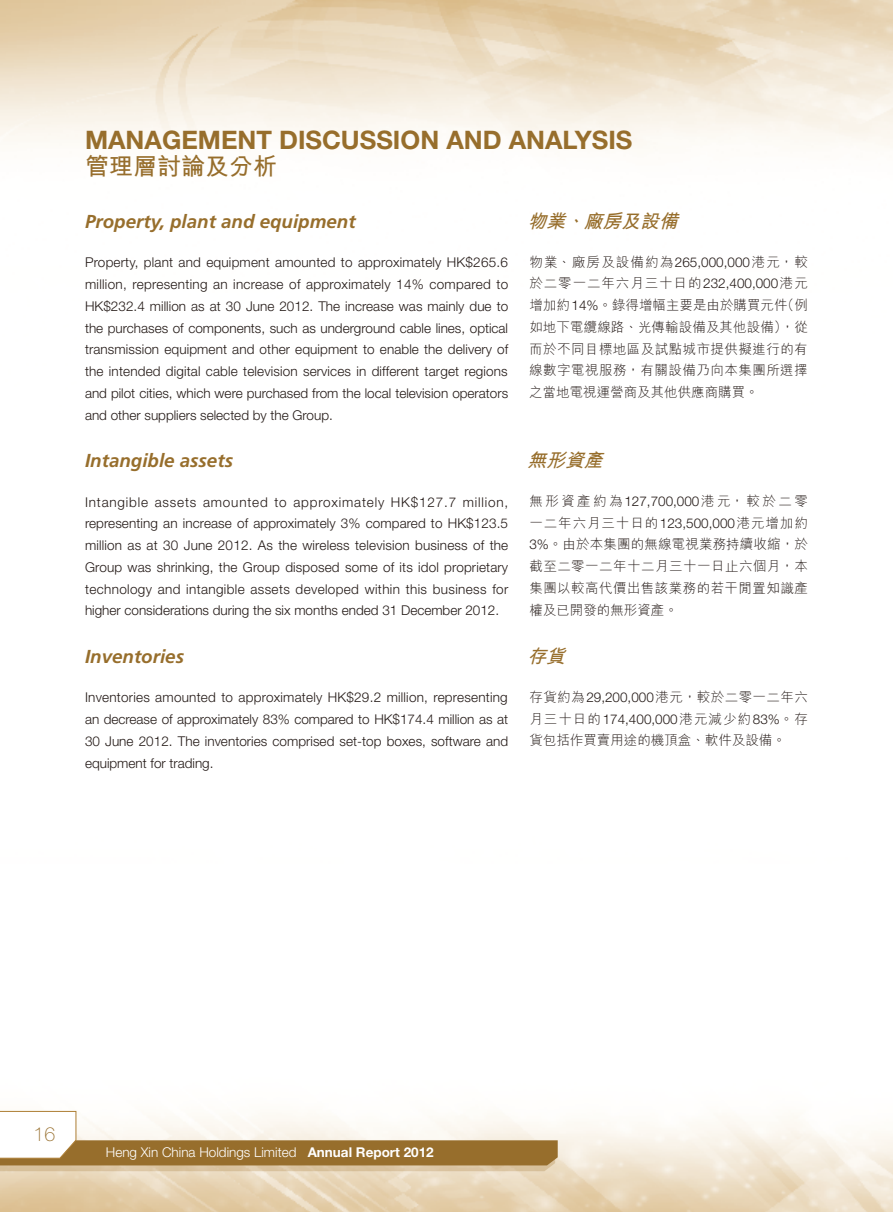
<style>
.page{position:relative;width:893px;height:1212px;background:#fff}
.page>*{position:absolute;margin:0;border:0;box-sizing:border-box;transform-origin:0 0}
.t1{font:700 25.5px "Helvetica Neue LT Std";color:#976e2c}
.t2{font:700 24px "M Hei HK";color:#976e2c}
.t3{font:100 19.5px "Helvetica Neue LT Std";color:#976e2c}
.t4{font:italic 700 18.75px "Frutiger LT Std";color:#976e2c}
.t5{font:italic 700 18.75px "M Hei HK";color:#976e2c}
.t6{font:300 13.5px/21.8px "Helvetica Neue LT Std";color:#231916;text-align:justify}
.t7{font:300 13.5px/21.8px "M Hei HK";letter-spacing:.035em;color:#231916;text-align:justify}
.t8{font:300 13.5px "Helvetica Neue LT Std";color:#fff}
.t9{font:300 13.5px "M Hei HK";color:#231916}
.s1{font-family:"Helvetica Neue LT Std"}
.s2{font-family:"M Hei HK"}
.s3{font-weight:700}
</style>
<div class="page">
<img style="left:0;top:1110px;width:893px;height:102px">
<svg style="left:0;top:1111px;width:558px;height:60px"></svg>
<h1 class="t1" style="left:85px;top:124px;width:549px">MANAGEMENT DISCUSSION AND ANALYSIS</h1>
<h2 class="t2" style="left:85px;top:148px;width:193px">管理層討論及分析</h2>
<h3 class="t4" style="left:85px;top:211px;width:272px">Property, plant and equipment</h3>
<p class="t6" style="left:85px;top:251px;width:425px">Property, plant and equipment amounted to approximately HK$265.6 million, representing an increase of approximately 14% compared to HK$232.4 million as at 30 June 2012. The increase was mainly due to the purchases of components, such as underground cable lines, optical transmission equipment and other equipment to enable the delivery of the intended digital cable television services in different target regions and pilot cities, which were purchased from the local television operators and other suppliers selected by the Group.</p>
<h3 class="t4" style="left:85px;top:450px;width:149px">Intangible assets</h3>
<p class="t6" style="left:85px;top:491px;width:425px">Intangible assets amounted to approximately HK$127.7 million, representing an increase of approximately 3% compared to HK$123.5 million as at 30 June 2012. As the wireless television business of the Group was shrinking, the Group disposed some of its idol proprietary technology and intangible assets developed within this business for higher considerations during the six months ended 31 December 2012.</p>
<h3 class="t4" style="left:85px;top:646px;width:100px">Inventories</h3>
<p class="t6" style="left:85px;top:686px;width:425px">Inventories amounted to approximately HK$29.2 million, representing an decrease of approximately 83% compared to HK$174.4 million as at 30 June 2012. The inventories comprised set-top boxes, software and equipment for trading.</p>
<h3 class="t5" style="left:527px;top:207px;width:158px">物業、廠房及設備</h3>
<p class="t7" style="left:529px;top:251px;width:280px">物業、廠房及設備約為<span class="s1">265,000,000</span>港元，較於二零一二年六月三十日的<span class="s1">232,400,000</span>港元增加約<span class="s1">14%</span>。錄得增幅主要是由於購買元件（例如地下電纜線路、光傳輸設備及其他設備），從而於不同目標地區及試點城市提供擬進行的有線數字電視服務，有關設備乃向本集團所選擇之當地電視運營商及其他供應商購買。</p>
<h3 class="t5" style="left:527px;top:447px;width:83px">無形資產</h3>
<p class="t7" style="left:529px;top:490px;width:280px">無形資產約為<span class="s1">127,700,000</span>港元，較於二零一二年六月三十日的<span class="s1">123,500,000</span>港元增加約<span class="s1">3%</span>。由於本集團的無線電視業務持續收縮，於截至二零一二年十二月三十一日止六個月，本集團以較高代價出售該業務的若干閒置知識產權及已開發的無形資產。</p>
<h3 class="t5" style="left:527px;top:642px;width:45px">存貨</h3>
<p class="t7" style="left:529px;top:686px;width:280px">存貨約為<span class="s1">29,200,000</span>港元，較於二零一二年六</p>
<p class="t6" style="left:529px;top:707px;width:280px"><span class="s2">月三十日的</span>174,400,000<span class="s2">港元減少約</span>83%<span class="s2">。存</span></p>
<p class="t9" style="left:529px;top:733px;width:258px">貨包括作買賣用途的機頂盒、軟件及設備。</p>
<h3 class="t3" style="left:34px;top:1123px;width:23px">16</h3>
<p class="t8" style="left:106px;top:1144px;width:329px">Heng Xin China Holdings Limited <span class="s3">Annual Report 2012</span></p>
</div>
